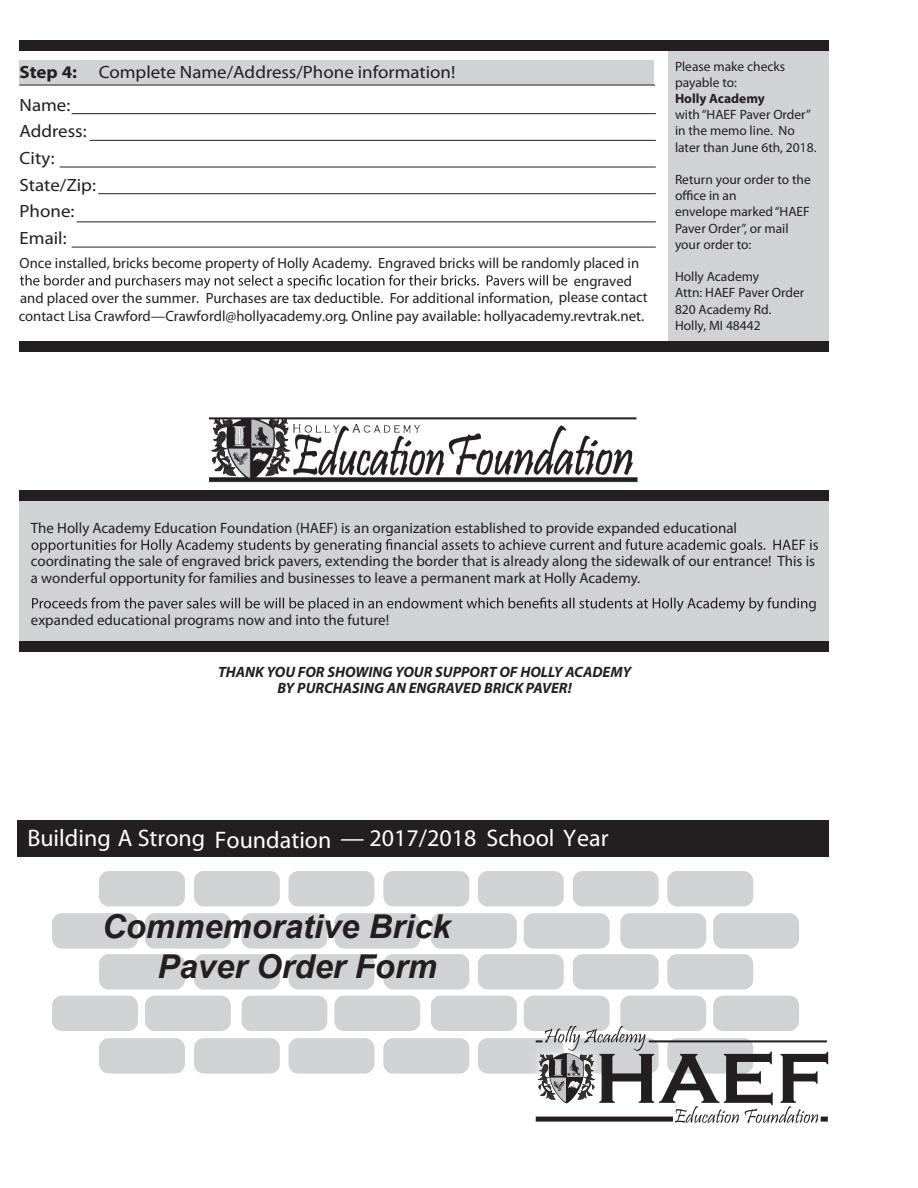
<style>
.page{position:relative;width:918px;height:1188px;background:#fff}
.page>*{position:absolute;margin:0;border:0;box-sizing:border-box;transform-origin:0 0}
.t1{font:italic 700 32.85px/39.5px "Arial";color:#231f20}
.t2{font:italic 900 24px "Arial";color:#fff}
.t3{font:17.85px/26.7px "Myriad Pro";color:#231f20;scale:1.06 1}
.t4{font:15px/16.5px "Myriad Pro";color:#231f20}
.t5{font:italic 700 15px/16.5px "Myriad Pro";color:#231f20;text-align:center}
.t6{font:14.85px "Myriad Pro";color:#231f20}
.t7{font:13.5px/16.2px "Myriad Pro";color:#231f20}
.t8{font:700 13.5px "Myriad Pro";color:#231f20}
.s1{font-weight:700}
.s2{font-size:15px}
</style>
<div class="page">
<div style="left:99px;top:1038px;width:86px;height:36px;background:#d1d2d4;border-radius:10px"></div>
<div style="left:194px;top:1038px;width:86px;height:36px;background:#d1d2d4;border-radius:10px"></div>
<div style="left:288px;top:1038px;width:86px;height:36px;background:#d1d2d4;border-radius:10px"></div>
<div style="left:383px;top:1038px;width:86px;height:36px;background:#d1d2d4;border-radius:10px"></div>
<div style="left:478px;top:1038px;width:86px;height:36px;background:#d1d2d4;border-radius:10px"></div>
<img style="left:210px;top:417px;width:428px;height:66px">
<div style="left:99px;top:871px;width:86px;height:35px;background:#d1d2d4;border-radius:10px"></div>
<div style="left:52px;top:996px;width:86px;height:35px;background:#d1d2d4;border-radius:10px"></div>
<div style="left:145px;top:996px;width:86px;height:35px;background:#d1d2d4;border-radius:10px"></div>
<div style="left:242px;top:996px;width:85px;height:35px;background:#d1d2d4;border-radius:10px"></div>
<div style="left:334px;top:996px;width:86px;height:35px;background:#d1d2d4;border-radius:10px"></div>
<div style="left:431px;top:996px;width:86px;height:35px;background:#d1d2d4;border-radius:10px"></div>
<div style="left:524px;top:996px;width:86px;height:35px;background:#d1d2d4;border-radius:10px"></div>
<div style="left:620px;top:996px;width:86px;height:35px;background:#d1d2d4;border-radius:10px"></div>
<div style="left:713px;top:996px;width:86px;height:35px;background:#d1d2d4;border-radius:10px"></div>
<div style="left:52px;top:913px;width:86px;height:36px;background:#d1d2d4;border-radius:10px"></div>
<div style="left:145px;top:913px;width:86px;height:36px;background:#d1d2d4;border-radius:10px"></div>
<div style="left:99px;top:954px;width:86px;height:36px;background:#d1d2d4;border-radius:10px"></div>
<div style="left:194px;top:871px;width:86px;height:35px;background:#d1d2d4;border-radius:10px"></div>
<div style="left:288px;top:871px;width:86px;height:35px;background:#d1d2d4;border-radius:10px"></div>
<div style="left:242px;top:913px;width:85px;height:36px;background:#d1d2d4;border-radius:10px"></div>
<div style="left:334px;top:913px;width:86px;height:36px;background:#d1d2d4;border-radius:10px"></div>
<div style="left:194px;top:954px;width:86px;height:36px;background:#d1d2d4;border-radius:10px"></div>
<div style="left:288px;top:954px;width:86px;height:36px;background:#d1d2d4;border-radius:10px"></div>
<div style="left:383px;top:871px;width:86px;height:35px;background:#d1d2d4;border-radius:10px"></div>
<div style="left:478px;top:871px;width:86px;height:35px;background:#d1d2d4;border-radius:10px"></div>
<div style="left:431px;top:913px;width:86px;height:36px;background:#d1d2d4;border-radius:10px"></div>
<div style="left:524px;top:913px;width:86px;height:36px;background:#d1d2d4;border-radius:10px"></div>
<div style="left:383px;top:954px;width:86px;height:36px;background:#d1d2d4;border-radius:10px"></div>
<div style="left:478px;top:954px;width:86px;height:36px;background:#d1d2d4;border-radius:10px"></div>
<div style="left:573px;top:871px;width:86px;height:35px;background:#d1d2d4;border-radius:10px"></div>
<div style="left:667px;top:871px;width:86px;height:35px;background:#d1d2d4;border-radius:10px"></div>
<div style="left:620px;top:913px;width:86px;height:36px;background:#d1d2d4;border-radius:10px"></div>
<div style="left:713px;top:913px;width:86px;height:36px;background:#d1d2d4;border-radius:10px"></div>
<div style="left:573px;top:954px;width:86px;height:36px;background:#d1d2d4;border-radius:10px"></div>
<div style="left:667px;top:954px;width:86px;height:36px;background:#d1d2d4;border-radius:10px"></div>
<div style="left:19px;top:60px;width:634px;height:25px;background:#d1d2d4"></div>
<div style="left:18px;top:821px;width:811px;height:36px;background:#231f20"></div>
<div style="left:669px;top:45px;width:160px;height:299px;background:#d1d2d4"></div>
<hr style="left:72px;top:113px;width:584px;height:1px;background:#231f20">
<hr style="left:89px;top:140px;width:567px;height:1px;background:#231f20">
<hr style="left:60px;top:167px;width:596px;height:1px;background:#231f20">
<hr style="left:98px;top:193px;width:558px;height:1px;background:#231f20">
<hr style="left:77px;top:221px;width:579px;height:1px;background:#231f20">
<hr style="left:72px;top:247px;width:584px;height:1px;background:#231f20">
<div style="left:19px;top:341px;width:810px;height:11px;background:#231f20"></div>
<div style="left:19px;top:41px;width:810px;height:10px;background:#231f20"></div>
<hr style="left:19px;top:85px;width:636px;height:1px;background:#231f20">
<div style="left:19px;top:496px;width:810px;height:155px;background:#d1d2d4"></div>
<svg style="left:31px;top:539px;width:787px;height:14px"></svg>
<svg style="left:32px;top:598px;width:784px;height:14px"></svg>
<div style="left:19px;top:642px;width:810px;height:10px;background:#231f20"></div>
<div style="left:19px;top:490px;width:810px;height:11px;background:#231f20"></div>
<svg style="left:536px;top:1026px;width:292px;height:97px"></svg>
<svg style="left:20px;top:275px;width:547px;height:14px"></svg>
<p class="t3" style="left:20px;top:56px;width:413px;line-height:32.1px"><span class="s1">Step 4:</span> Complete Name/Address/Phone information!<br>Name:</p>
<p class="t3" style="left:20px;top:118px;width:73px">Address:<br>City:<br>State/Zip:<br>Phone:<br>Email:</p>
<p class="t6" style="left:20px;top:254px;width:621px">Once installed, bricks become property of Holly Academy. Engraved bricks will be randomly placed in</p>
<p class="t6" style="left:574px;top:272px;width:60px">engraved</p>
<p class="t6" style="left:20px;top:289px;width:629px">and placed over the summer. Purchases are tax deductible. For additional information, please contact</p>
<p class="t6" style="left:19px;top:307px;width:627px">contact Lisa Crawford—Crawfordl@hollyacademy.org. <span class="s2">Online pay available: hollyacademy.revtrak.net.</span></p>
<p class="t7" style="left:675px;top:58px;width:112px">Please make checks payable to:</p>
<p class="t8" style="left:675px;top:90px;width:91px">Holly Academy</p>
<p class="t7" style="left:675px;top:106px;width:143px">with “HAEF Paver Order” in the memo line. No later than June 6th, 2018.</p>
<p class="t7" style="left:675px;top:171px;width:137px">Return your order to the office in an<br>envelope marked “HAEF<br>Paver Order”, or mail your order to:</p>
<p class="t7" style="left:675px;top:268px;width:131px">Holly Academy<br>Attn: HAEF Paver Order<br>820 Academy Rd.<br>Holly, MI 48442</p>
<p class="t4" style="left:31px;top:520px;width:708px">The Holly Academy Education Foundation (HAEF) is an organization established to provide expanded educational</p>
<p class="t4" style="left:31px;top:553px;width:786px">coordinating the sale of engraved brick pavers, extending the border that is already along the sidewalk of our entrance! This is a wonderful opportunity for families and businesses to leave a permanent mark at Holly Academy.</p>
<p class="t4" style="left:31px;top:611px;width:360px">expanded educational programs now and into the future!</p>
<p class="t5" style="left:218px;top:663px;width:415px">THANK YOU FOR SHOWING YOUR SUPPORT OF HOLLY ACADEMY<br>BY PURCHASING AN ENGRAVED BRICK PAVER!</p>
<h2 class="t2" style="left:27px;top:823px;width:583px">Building A Strong Foundation — 2017/2018 School Year</h2>
<h1 class="t1" style="left:158px;top:907px;width:295px;text-indent:-56px">Commemorative Brick<br>Paver Order Form</h1>
</div>
